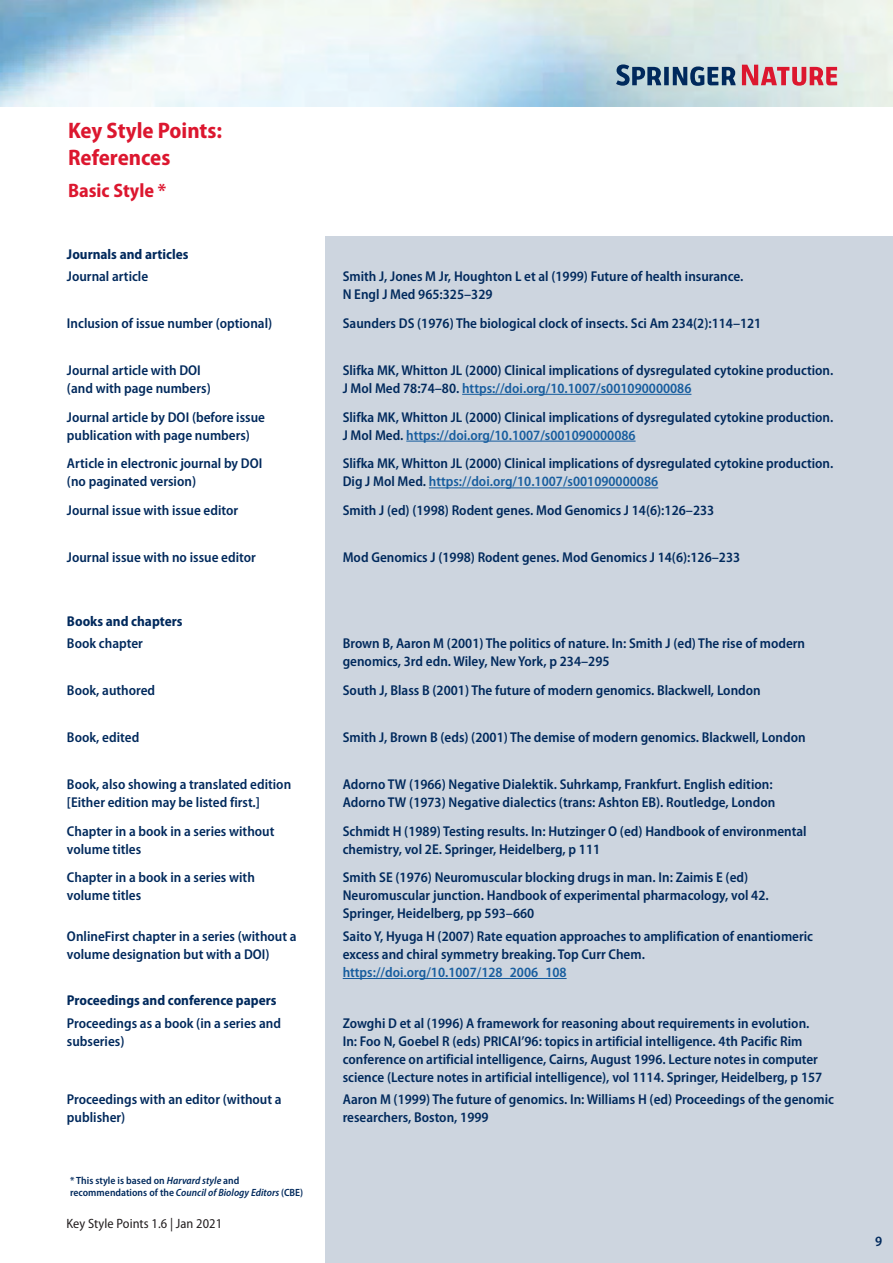
<style>
.page{position:relative;width:893px;height:1263px;background:#fff}
.page>*{position:absolute;margin:0;border:0;box-sizing:border-box;transform-origin:0 0}
.t1{font:700 semi-condensed 22.5px/27px "Myriad Pro";color:#dc172f}
.t2{font:700 semi-condensed 19.5px "Myriad Pro";color:#dc172f}
.t3{font:600 semi-condensed 14.25px/18px "Myriad Pro";color:#00295c}
.t4{font:700 semi-condensed 14.25px "Myriad Pro";color:#00295c}
.t5{font:600 semi-condensed 14.25px "Myriad Pro";color:#175d9e}
.t6{font:semi-condensed 13.5px "Myriad Pro";letter-spacing:.005em;color:#231f20}
.t7{font:600 semi-condensed 10.5px/12px "Myriad Pro";color:#00295c}
.s1{color:#175d9e}
.s2{font-style:italic}
</style>
<div class="page">
<div style="left:325px;top:236px;width:568px;height:1027px;background:#cdd5df"></div>
<hr style="left:462px;top:394px;width:229px;height:1px;background:#175d9e">
<hr style="left:406px;top:441px;width:230px;height:1px;background:#175d9e">
<hr style="left:429px;top:487px;width:229px;height:1px;background:#175d9e">
<hr style="left:343px;top:978px;width:224px;height:1px;background:#175d9e">
<img style="left:0;top:0;width:893px;height:106px">
<svg style="left:616px;top:64px;width:120px;height:22px;background:#67849d"></svg>
<svg style="left:742px;top:65px;width:95px;height:21px;background:#db7a85"></svg>
<h1 class="t1" style="left:68px;top:117px;width:156px">Key Style Points:<br>References</h1>
<h2 class="t2" style="left:68px;top:179px;width:100px">Basic Style *</h2>
<p class="t4" style="left:67px;top:246px;width:123px">Journals and articles</p>
<p class="t3" style="left:67px;top:268px;width:83px">Journal article</p>
<p class="t3" style="left:343px;top:268px;width:402px">Smith J, Jones M Jr, Houghton L et al (1999) Future of health insurance.<br>N Engl J Med 965:325–329</p>
<p class="t3" style="left:67px;top:315px;width:207px">Inclusion of issue number (optional)</p>
<p class="t3" style="left:343px;top:315px;width:420px">Saunders DS (1976) The biological clock of insects. Sci Am 234(2):114–121</p>
<p class="t3" style="left:67px;top:361px;width:145px">Journal article with DOI (and with page numbers)</p>
<p class="t3" style="left:343px;top:361px;width:492px">Slifka MK, Whitton JL (2000) Clinical implications of dysregulated cytokine production.<br>J Mol Med 78:74–80. <span class="s1">https://doi.org/10.1007/s001090000086</span></p>
<p class="t3" style="left:67px;top:408px;width:200px">Journal article by DOI (before issue publication with page numbers)</p>
<p class="t3" style="left:343px;top:408px;width:492px">Slifka MK, Whitton JL (2000) Clinical implications of dysregulated cytokine production.<br>J Mol Med. <span class="s1">https://doi.org/10.1007/s001090000086</span></p>
<p class="t3" style="left:67px;top:455px;width:197px">Article in electronic journal by DOI (no paginated version)</p>
<p class="t3" style="left:343px;top:455px;width:492px">Slifka MK, Whitton JL (2000) Clinical implications of dysregulated cytokine production.<br>Dig J Mol Med. <span class="s1">https://doi.org/10.1007/s001090000086</span></p>
<p class="t3" style="left:67px;top:502px;width:173px">Journal issue with issue editor</p>
<p class="t3" style="left:343px;top:502px;width:373px">Smith J (ed) (1998) Rodent genes. Mod Genomics J 14(6):126–233</p>
<p class="t3" style="left:67px;top:548px;width:190px">Journal issue with no issue editor</p>
<p class="t3" style="left:343px;top:548px;width:399px">Mod Genomics J (1998) Rodent genes. Mod Genomics J 14(6):126–233</p>
<p class="t4" style="left:67px;top:613px;width:117px">Books and chapters</p>
<p class="t3" style="left:67px;top:635px;width:77px">Book chapter</p>
<p class="t3" style="left:343px;top:635px;width:464px">Brown B, Aaron M (2001) The politics of nature. In: Smith J (ed) The rise of modern genomics, 3rd edn. Wiley, New York, p 234–295</p>
<p class="t3" style="left:67px;top:682px;width:90px">Book, authored</p>
<p class="t3" style="left:343px;top:682px;width:420px">South J, Blass B (2001) The future of modern genomics. Blackwell, London</p>
<p class="t3" style="left:67px;top:728px;width:74px">Book, edited</p>
<p class="t3" style="left:343px;top:728px;width:464px">Smith J, Brown B (eds) (2001) The demise of modern genomics. Blackwell, London</p>
<p class="t3" style="left:67px;top:775px;width:226px">Book, also showing a translated edition [Either edition may be listed first.]</p>
<p class="t3" style="left:343px;top:775px;width:434px">Adorno TW (1966) Negative Dialektik. Suhrkamp, Frankfurt. English edition:<br>Adorno TW (1973) Negative dialectics (trans: Ashton EB). Routledge, London</p>
<p class="t3" style="left:67px;top:822px;width:209px">Chapter in a book in a series without volume titles</p>
<p class="t3" style="left:343px;top:822px;width:465px">Schmidt H (1989) Testing results. In: Hutzinger O (ed) Handbook of environmental chemistry, vol 2E. Springer, Heidelberg, p 111</p>
<p class="t3" style="left:67px;top:869px;width:189px">Chapter in a book in a series with volume titles</p>
<p class="t3" style="left:343px;top:869px;width:427px">Smith SE (1976) Neuromuscular blocking drugs in man. In: Zaimis E (ed)<br>Neuromuscular junction. Handbook of experimental pharmacology, vol 42.<br>Springer, Heidelberg, pp 593–660</p>
<p class="t3" style="left:67px;top:927px;width:231px">OnlineFirst chapter in a series (without a volume designation but with a DOI)</p>
<p class="t3" style="left:343px;top:927px;width:472px">Saito Y, Hyuga H (2007) Rate equation approaches to amplification of enantiomeric excess and chiral symmetry breaking. Top Curr Chem.</p>
<p class="t5" style="left:343px;top:964px;width:225px">https://doi.org/10.1007/128_2006_108</p>
<p class="t4" style="left:67px;top:992px;width:211px">Proceedings and conference papers</p>
<p class="t3" style="left:67px;top:1014px;width:216px">Proceedings as a book (in a series and subseries)</p>
<p class="t3" style="left:343px;top:1014px;width:481px">Zowghi D et al (1996) A framework for reasoning about requirements in evolution.<br>In: Foo N, Goebel R (eds) PRICAI’96: topics in artificial intelligence. 4th Pacific Rim conference on artificial intelligence, Cairns, August 1996. Lecture notes in computer science (Lecture notes in artificial intelligence), vol 1114. Springer, Heidelberg, p 157</p>
<p class="t3" style="left:67px;top:1091px;width:216px">Proceedings with an editor (without a publisher)</p>
<p class="t3" style="left:343px;top:1091px;width:493px">Aaron M (1999) The future of genomics. In: Williams H (ed) Proceedings of the genomic researchers, Boston, 1999</p>
<p class="t7" style="left:70px;top:1175px;width:235px">* This style is based on <span class="s2">Harvard style</span> and recommendations of the <span class="s2">Council of Biology Editors</span> (CBE)</p>
<p class="t6" style="left:66px;top:1216px;width:157px">Key Style Points 1.6 | Jan 2021</p>
<p class="t3" style="left:875px;top:1233px;width:9px">9</p>
</div>
